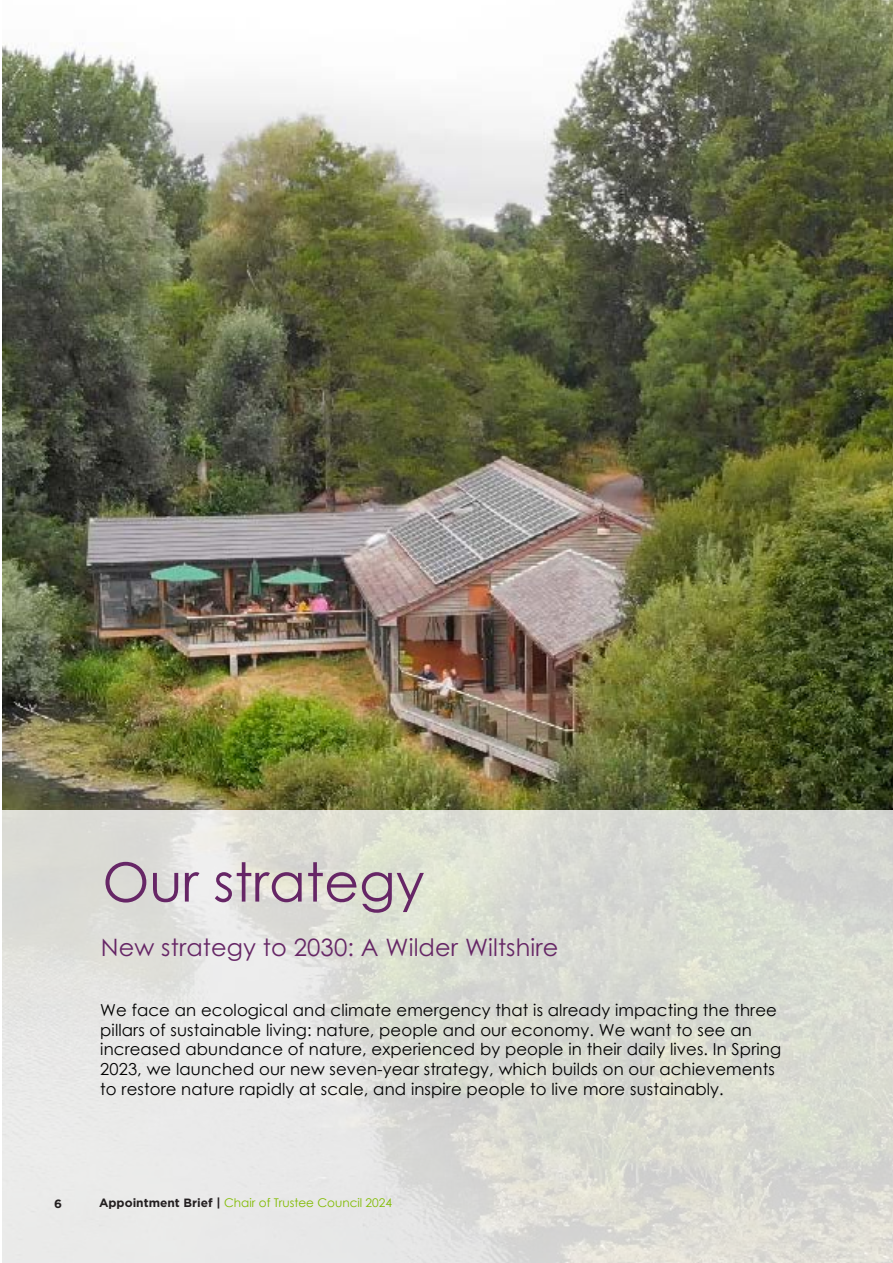
<style>
.page{position:relative;width:893px;height:1263px;background:#fff}
.page>*{position:absolute;margin:0;border:0;box-sizing:border-box;transform-origin:0 0}
.t1{font:54px "Century Gothic Pro";color:#662666}
.t2{font:24px "Century Gothic Pro";letter-spacing:.005em;color:#662666}
.t3{font:16.5px/19.8px "Century Gothic";letter-spacing:.005em;color:#000}
.t4{font:12px "Century Gothic";color:#80bb00}
.t5{font:700 12px "Gotham";color:#231f20}
.s1{font-family:"Gotham";font-weight:700;color:#231f20}
</style>
<div class="page">
<img style="left:3px;top:0;width:890px;height:810px">
<svg style="left:2px;top:810px;width:891px;height:453px;background:#dedfd9"></svg>
<h1 class="t1" style="left:102px;top:849px;width:324px">Our strategy</h1>
<h2 class="t2" style="left:101px;top:933px;width:459px">New strategy to 2030: A Wilder Wiltshire</h2>
<p class="t3" style="left:100px;top:1000px;width:682px">We face an ecological and climate emergency that is already impacting the three pillars of sustainable living: nature, people and our economy. We want to see an increased abundance of nature, experienced by people in their daily lives. In Spring 2023, we launched our new seven-year strategy, which builds on our achievements to restore nature rapidly at scale, and inspire people to live more sustainably.</p>
<p class="t5" style="left:54px;top:1196px;width:9px">6</p>
<p class="t4" style="left:99px;top:1194px;width:295px"><span class="s1">Appointment Brief |</span> Chair of Trustee Council 2024</p>
</div>
